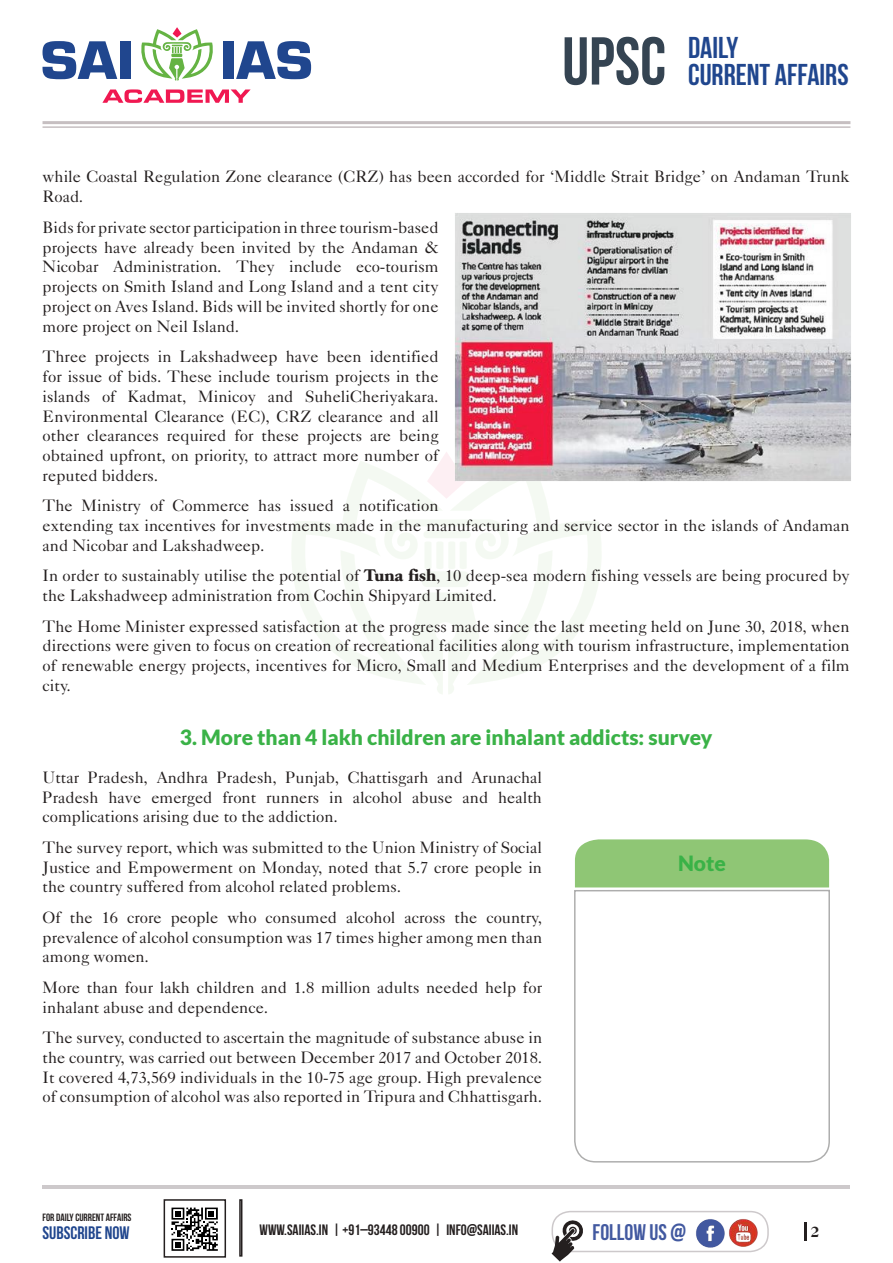
<style>
.page{position:relative;width:893px;height:1263px;background:#fff}
.page>*{position:absolute;margin:0;border:0;box-sizing:border-box;transform-origin:0 0}
.t1{font:700 67.5px "Bebas Neue";color:#354452}
.t2{font:700 30px/27px "Bebas Neue";color:#20468e}
.t3{font:700 22.5px "Bebas Neue";color:#4259a0}
.t4{font:900 21px "Lato";color:#3ab247}
.t5{font:700 18px "Bebas Neue";color:#20468e}
.t6{font:16.5px/19.8px "Caslon Five Forty LT";color:#241f1f;text-align:justify}
.t7{font:700 15px "Bebas Neue";color:#241f1f}
.t8{font:700 13.5px "Caslon";color:#241f1f}
.t9{font:700 10.5px "Bebas Neue";color:#241f1f}
.s1{font-family:"Caslon Book BE";font-weight:700}
</style>
<div class="page">
<hr style="left:43px;top:1185px;width:807px;height:4px;background:#cdc9cb">
<svg style="left:292px;top:452px;width:309px;height:242px"></svg>
<svg style="left:43px;top:41px;width:74px;height:38px"></svg>
<div style="left:120px;top:41px;width:11px;height:38px;background:#20468e"></div>
<div style="left:223px;top:41px;width:10px;height:38px;background:#20468e"></div>
<svg style="left:236px;top:41px;width:75px;height:38px"></svg>
<svg style="left:102px;top:89px;width:149px;height:14px"></svg>
<svg style="left:141px;top:27px;width:72px;height:54px"></svg>
<div style="left:575px;top:839px;width:254px;height:48px;background:#8fc675"></div>
<svg style="left:574px;top:889px;width:256px;height:274px"></svg>
<svg style="left:804px;top:1222px;width:2px;height:19px"></svg>
<svg style="left:171px;top:1207px;width:47px;height:44px"></svg>
<div style="left:164px;top:1199px;width:62px;height:58px;border:2px solid #241f1f"></div>
<div style="left:239px;top:1199px;width:3px;height:57px;border:2px solid #241f1f"></div>
<div style="left:552px;top:1211px;width:217px;height:41px;border:2px solid #cdc9cb;border-radius:18px"></div>
<img style="left:696px;top:1219px;width:29px;height:29px">
<img style="left:729px;top:1219px;width:29px;height:28px">
<svg style="left:552px;top:1219px;width:32px;height:42px"></svg>
<hr style="left:43px;top:121px;width:807px;height:3px;background:#c6bfc1">
<hr style="left:43px;top:126px;width:807px;height:2px;background:#c6bfc1">
<img style="left:454px;top:213px;width:397px;height:269px">
<h1 class="t1" style="left:562px;top:24px;width:105px">UPSC</h1>
<h2 class="t2" style="left:688px;top:34px;width:162px">DAILY<br>CURRENT AFFAIRS</h2>
<p class="t6" style="left:43px;top:167px;width:809px">while Coastal Regulation Zone clearance (CRZ) has been accorded for ‘Middle Strait Bridge’ on Andaman Trunk<br>Road.</p>
<p class="t6" style="left:43px;top:217px;width:397px">Bids for private sector participation in three tourism-based projects have already been invited by the Andaman &amp; Nicobar Administration. They include eco-tourism projects on Smith Island and Long Island and a tent city project on Aves Island. Bids will be invited shortly for one more project on Neil Island.</p>
<p class="t6" style="left:43px;top:346px;width:397px">Three projects in Lakshadweep have been identified for issue of bids. These include tourism projects in the islands of Kadmat, Minicoy and SuheliCheriyakara.<br>Environmental Clearance (EC), CRZ clearance and all other clearances required for these projects are being obtained upfront, on priority, to attract more number of reputed bidders.</p>
<p class="t6" style="left:43px;top:496px;width:808px;text-align:left">The Ministry of Commerce has issued a notification<br>extending tax incentives for investments made in the manufacturing and service sector in the islands of Andaman and Nicobar and Lakshadweep.</p>
<p class="t6" style="left:43px;top:566px;width:809px">In order to sustainably utilise the potential of <span class="s1">Tuna fish</span>, 10 deep-sea modern fishing vessels are being procured by the Lakshadweep administration from Cochin Shipyard Limited.</p>
<p class="t6" style="left:43px;top:616px;width:809px">The Home Minister expressed satisfaction at the progress made since the last meeting held on June 30, 2018, when directions were given to focus on creation of recreational facilities along with tourism infrastructure, implementation of renewable energy projects, incentives for Micro, Small and Medium Enterprises and the development of a film city.</p>
<p class="t4" style="left:180px;top:725px;width:534px">3. More than 4 lakh children are inhalant addicts: survey</p>
<p class="t6" style="left:43px;top:767px;width:501px">Uttar Pradesh, Andhra Pradesh, Punjab, Chattisgarh and Arunachal Pradesh have emerged front runners in alcohol abuse and health complications arising due to the addiction.</p>
<p class="t6" style="left:43px;top:837px;width:501px">The survey report, which was submitted to the Union Ministry of Social Justice and Empowerment on Monday, noted that 5.7 crore people in the country suffered from alcohol related problems.</p>
<p class="t6" style="left:43px;top:907px;width:501px">Of the 16 crore people who consumed alcohol across the country, prevalence of alcohol consumption was 17 times higher among men than among women.</p>
<p class="t6" style="left:43px;top:977px;width:501px">More than four lakh children and 1.8 million adults needed help for inhalant abuse and dependence.</p>
<p class="t6" style="left:43px;top:1027px;width:501px">The survey, conducted to ascertain the magnitude of substance abuse in the country, was carried out between December 2017 and October 2018.<br>It covered 4,73,569 individuals in the 10-75 age group. High prevalence of consumption of alcohol was also reported in Tripura and Chhattisgarh.</p>
<p class="t4" style="left:678px;top:850px;width:49px">Note</p>
<p class="t9" style="left:43px;top:1211px;width:91px">FOR DAILY CURRENT AFFAIRS</p>
<p class="t5" style="left:43px;top:1223px;width:89px">SUBSCRIBE NOW</p>
<h3 class="t3" style="left:593px;top:1220px;width:95px">FOLLOW US @</h3>
<p class="t7" style="left:260px;top:1221px;width:260px">WWW.SAIIAS.IN | +91–93448 00900 | INFO@SAIIAS.IN</p>
<p class="t8" style="left:811px;top:1223px;width:10px">2</p>
</div>
